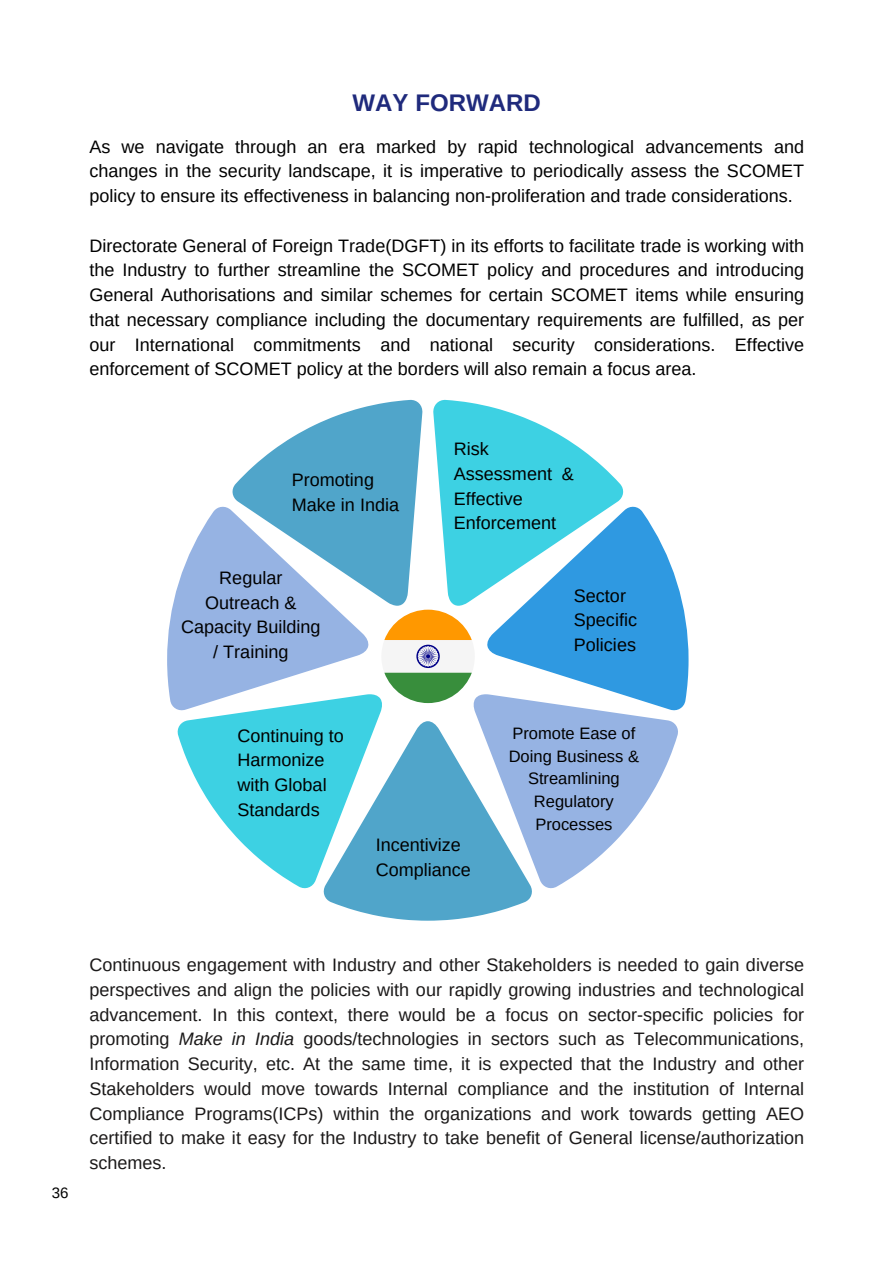
<style>
.page{position:relative;width:893px;height:1264px;background:#fff}
.page>*{position:absolute;margin:0;border:0;box-sizing:border-box;transform-origin:0 0}
.t1{font:700 24px "Arimo";color:#1f2a7c}
.t2{font:18px/24.8px "Arimo";color:#000}
.t3{font:18px/24.8px "Arimo";color:#1b1919;text-align:justify}
.t4{font:16.5px/22.5px "Arimo";color:#000;text-align:center}
.t5{font:15px "Arimo";color:#000}
.s1{font-style:italic}
</style>
<div class="page">
<svg style="left:167px;top:399px;width:521px;height:521px"></svg>
<p class="t1" style="left:352px;top:89px;width:190px">WAY FORWARD</p>
<p class="t2" style="left:89px;top:134px;width:716px;text-align:justify">As we navigate through an era marked by rapid technological advancements and changes in the security landscape, it is imperative to periodically assess the SCOMET policy to ensure its effectiveness in balancing non-proliferation and trade considerations.</p>
<p class="t2" style="left:89px;top:233px;width:716px;text-align:justify">Directorate General of Foreign Trade(DGFT) in its efforts to facilitate trade is working with the Industry to further streamline the SCOMET policy and procedures and introducing General Authorisations and similar schemes for certain SCOMET items while ensuring that necessary compliance including the documentary requirements are fulfilled, as per our International commitments and national security considerations. Effective enforcement of SCOMET policy at the borders will also remain a focus area.</p>
<p class="t2" style="left:292px;top:467px;width:109px">Promoting<br>Make in India</p>
<p class="t2" style="left:181px;top:565px;width:141px;text-align:center">Regular<br>Outreach &amp;<br>Capacity Building / Training</p>
<p class="t2" style="left:237px;top:723px;width:108px">Continuing to<br>Harmonize with Global<br>Standards</p>
<h1 class="t2" style="left:454px;top:436px;width:121px">Risk<br>Assessment &amp;<br>Effective<br>Enforcement</h1>
<p class="t2" style="left:574px;top:583px;width:65px">Sector<br>Specific<br>Policies</p>
<p class="t4" style="left:508px;top:722px;width:132px">Promote Ease of<br>Doing Business &amp;<br>Streamlining<br>Regulatory<br>Processes</p>
<p class="t2" style="left:376px;top:832px;width:97px">Incentivize<br>Compliance</p>
<p class="t5" style="left:52px;top:1184px;width:18px">36</p>
<p class="t3" style="left:89px;top:952px;width:716px">Continuous engagement with Industry and other Stakeholders is needed to gain diverse perspectives and align the policies with our rapidly growing industries and technological advancement. In this context, there would be a focus on sector-specific policies for promoting <span class="s1">Make in India</span> goods/technologies in sectors such as Telecommunications, Information Security, etc. At the same time, it is expected that the Industry and other Stakeholders would move towards Internal compliance and the institution of Internal Compliance Programs(ICPs) within the organizations and work towards getting AEO certified to make it easy for the Industry to take benefit of General license/authorization schemes.</p>
</div>
